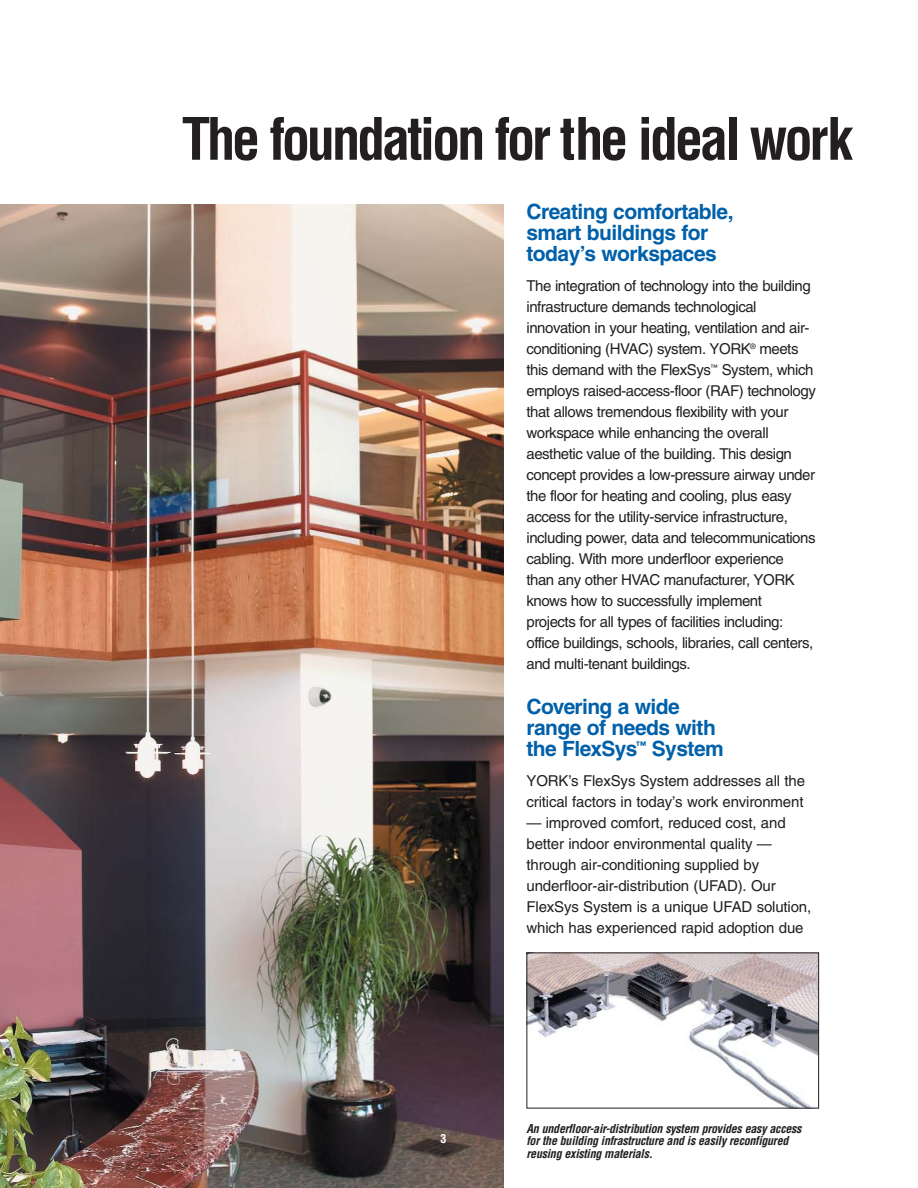
<style>
.page{position:relative;width:918px;height:1188px;background:#fff}
.page>*{position:absolute;margin:0;border:0;box-sizing:border-box;transform-origin:0 0}
.t1{font:700 condensed 57px "Helvetica";letter-spacing:-.06em;color:#231f20}
.t2{font:700 21px/21px "Helvetica";letter-spacing:-.025em;color:#0060a9}
.t3{font:15px/21px "Helvetica";letter-spacing:-.03em;color:#231f20}
.t4{font:15px/21px "Helvetica";letter-spacing:-.01em;color:#231f20}
.t5{font:italic 700 condensed 12px/12.8px "Helvetica";letter-spacing:-.02em;color:#231f20}
.t6{font:700 condensed 12px "Helvetica";color:#fff}
</style>
<div class="page">
<img style="left:0;top:204px;width:504px;height:984px">
<img style="left:528px;top:954px;width:289px;height:152px">
<h1 class="t1" style="left:182px;top:117px;width:673px">The foundation for the ideal work</h1>
<p class="t6" style="left:441px;top:1134px;width:7px">3</p>
<h2 class="t2" style="left:526px;top:203px;width:209px">Creating comfortable, smart buildings for today’s workspaces</h2>
<p class="t3" style="left:526px;top:277px;width:291px">The integration of technology into the building infrastructure demands technological innovation in your heating, ventilation and air&shy;conditioning (HVAC) system. YORK<sup>®</sup> meets this demand with the FlexSys<sup>™</sup> System, which employs raised-access-floor (RAF) technology that allows tremendous flexibility with your workspace while enhancing the overall aesthetic value of the building. This design concept provides a low-pressure airway under the floor for heating and cooling, plus easy access for the utility-service infrastructure, including power, data and telecommunications cabling. With more underfloor experience<br>than any other HVAC manufacturer, YORK knows how to successfully implement<br>projects for all types of facilities including: office buildings, schools, libraries, call centers, and multi-tenant buildings.</p>
<h2 class="t2" style="left:526px;top:698px;width:199px">Covering a wide range of needs with the FlexSys<sup>™</sup> System</h2>
<p class="t4" style="left:526px;top:772px;width:280px">YORK’s FlexSys System addresses all the critical factors in today’s work environment</p>
<p class="t4" style="left:526px;top:814px;width:286px">— improved comfort, reduced cost, and better indoor environmental quality — through air-conditioning supplied by underfloor-air-distribution (UFAD). Our FlexSys System is a unique UFAD solution, which has experienced rapid adoption due</p>
<p class="t5" style="left:526px;top:1123px;width:277px">An underfloor-air-distribution system provides easy access for the building infrastructure and is easily reconfigured reusing existing materials.</p>
</div>
